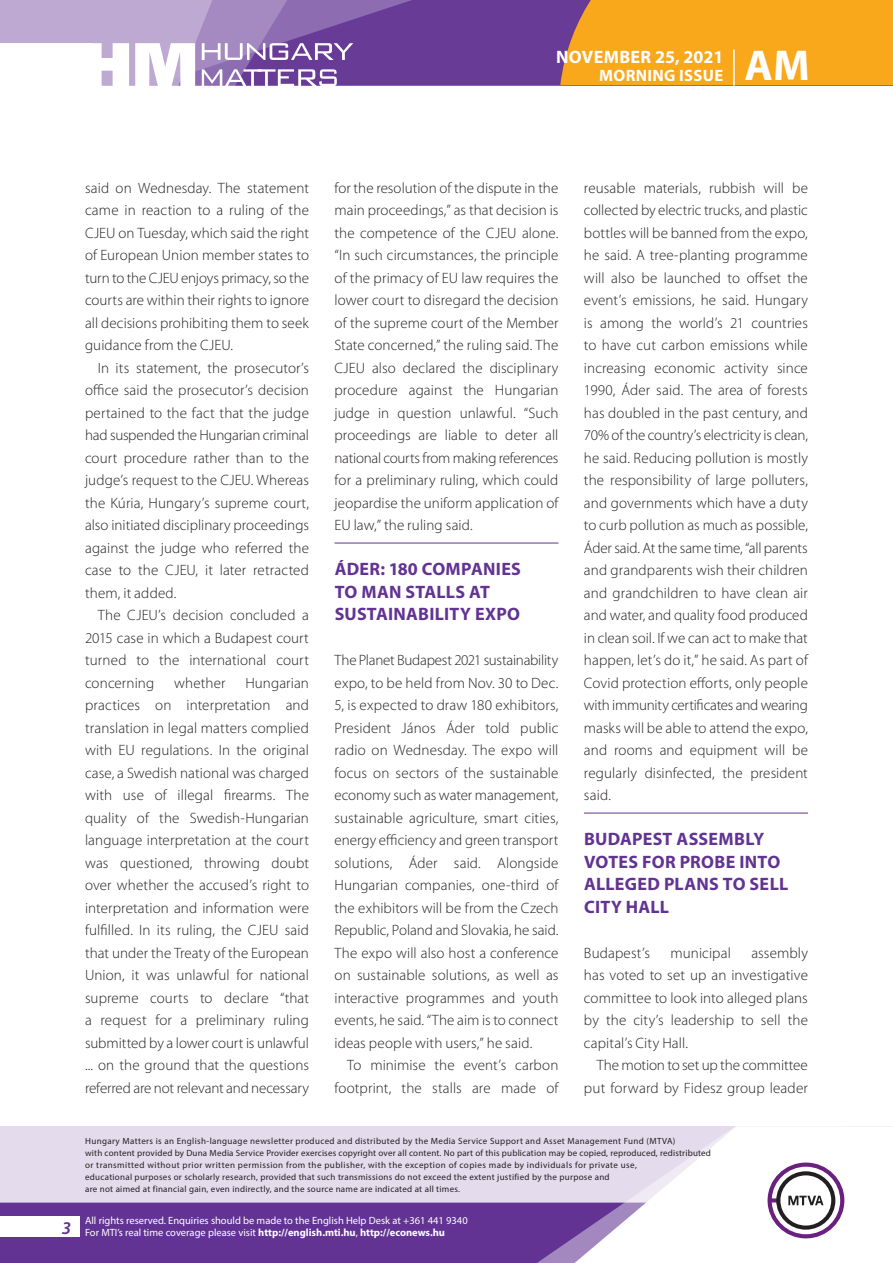
<style>
.page{position:relative;width:893px;height:1263px;background:#fff}
.page>*{position:absolute;margin:0;border:0;box-sizing:border-box;transform-origin:0 0}
.t1{font:700 43.35px "Myriad Pro";color:#fff}
._01_cimsor{font:700 18px/22.5px "Myriad Pro";letter-spacing:.015em;color:#623393}
.t2{font:700 18px "Myriad Pro";letter-spacing:.02em;color:#fff}
.t3{font:italic 600 18px "Myriad Pro";color:#623393}
.t4{font:700 16.5px "Myriad Pro";letter-spacing:.02em;color:#fff}
._03_kenyer_szöveg-2{font:300 15px/22.5px "Myriad Pro";letter-spacing:.005em;color:#231f20;text-align:justify}
._03_kenyer_szöveg-1{font:300 15px/22.5px "Myriad Pro";letter-spacing:.01em;color:#231f20;text-align:justify}
.t5{font:10.5px/12px "Myriad Pro";color:#fff}
.t6{font:9px/12px "Myriad Pro";letter-spacing:.03em;color:#231f20}
.s1{font-weight:700}
</style>
<div class="page">
<div style="left:0;top:1126px;width:893px;height:137px;background:#e4dcec"></div>
<div style="left:0;top:1202px;width:506px;height:61px;background:#623393"></div>
<svg style="left:506px;top:1202px;width:69px;height:61px;background:#6b3e99"></svg>
<svg style="left:575px;top:1126px;width:318px;height:137px"></svg>
<div style="left:0;top:1216px;width:79px;height:20px;background:#fff"></div>
<div style="left:0;top:0;width:893px;height:85px;background:#683b97"></div>
<div style="left:560px;top:0;width:333px;height:85px;background:#f9a71b"></div>
<hr style="left:733px;top:49px;width:2px;height:37px;background:#fff">
<svg style="left:0;top:0;width:479px;height:86px"></svg>
<hr style="left:334px;top:543px;width:224px;height:1px;background:#623393">
<hr style="left:584px;top:813px;width:224px;height:1px;background:#623393">
<p class="t2" style="left:556px;top:45px;width:169px">NOVEMBER 25, 2021</p>
<p class="t4" style="left:599px;top:65px;width:125px">MORNING ISSUE</p>
<h1 class="t1" style="left:745px;top:37px;width:67px">AM</h1>
<p class="_03_kenyer_szöveg-1" style="left:85px;top:176px;width:225px">said on Wednesday. The statement came in reaction to a ruling of the CJEU on Tuesday, which said the right of European Union member states to turn to the CJEU enjoys primacy, so the courts are within their rights to ignore all decisions prohibiting them to seek guidance from the CJEU.</p>
<p class="_03_kenyer_szöveg-2" style="left:85px;top:356px;width:225px;text-indent:13px">In its statement, the prosecutor’s office said the prosecutor’s decision pertained to the fact that the judge had suspended the Hungarian criminal court procedure rather than to the judge’s request to the CJEU. Whereas the Kúria, Hungary’s supreme court, also initiated disciplinary proceedings against the judge who referred the case to the CJEU, it later retracted them, it added.</p>
<p class="_03_kenyer_szöveg-2" style="left:85px;top:604px;width:225px;text-indent:13px">The CJEU’s decision concluded a 2015 case in which a Budapest court turned to the international court concerning</p>
<p class="_03_kenyer_szöveg-2" style="left:174px;top:671px;width:53px">whether</p>
<p class="_03_kenyer_szöveg-2" style="left:85px;top:671px;width:225px;text-indent:160px">Hungarian practices on interpretation and translation in legal matters complied with EU regulations. In the original case, a Swedish national was charged with use of illegal firearms. The quality of the Swedish-Hungarian language interpretation at the court was questioned, throwing doubt over whether the accused’s right to interpretation and information were fulfilled. In its ruling, the CJEU said that under the Treaty of the European Union, it was unlawful for national supreme courts to declare “that a request for a preliminary ruling submitted by a lower court is unlawful ... on the ground that the questions referred are not relevant and necessary</p>
<p class="_03_kenyer_szöveg-2" style="left:334px;top:176px;width:225px">for the resolution of the dispute in the main proceedings,” as that decision is the competence of the CJEU alone. “In such circumstances, the principle of the primacy of EU law requires the lower court to disregard the decision of the supreme court of the Member State concerned,” the ruling said. The CJEU also declared the disciplinary procedure against the Hungarian judge in question unlawful. “Such proceedings are liable to deter all national courts from making references for a preliminary ruling, which could jeopardise the uniform application of EU law,” the ruling said.</p>
<p class="_01_cimsor" style="left:335px;top:557px;width:188px">ÁDER: 180 COMPANIES<br>TO MAN STALLS AT<br>SUSTAINABILITY EXPO</p>
<p class="_03_kenyer_szöveg-1" style="left:334px;top:649px;width:225px">The Planet Budapest 2021 sustainability expo, to be held from Nov. 30 to Dec.<br>5, is expected to draw 180 exhibitors, President János Áder told public radio on Wednesday. The expo will focus on sectors of the sustainable economy such as water management, sustainable agriculture, smart cities, energy efficiency and green transport solutions, Áder said. Alongside Hungarian companies, one-third of the exhibitors will be from the Czech Republic, Poland and Slovakia, he said.<br>The expo will also host a conference on sustainable solutions, as well as interactive programmes and youth events, he said. “The aim is to connect ideas people with users,” he said.</p>
<p class="_03_kenyer_szöveg-2" style="left:334px;top:1054px;width:225px;text-align:right">To minimise the event’s carbon footprint, the stalls are made of</p>
<p class="_03_kenyer_szöveg-2" style="left:584px;top:176px;width:225px">reusable materials, rubbish will be collected by electric trucks, and plastic bottles will be banned from the expo, he said. A tree-planting programme will also be launched to offset the event’s emissions, he said. Hungary is among the world’s 21 countries to have cut carbon emissions while increasing economic activity since 1990, Áder said. The area of forests has doubled in the past century, and 70% of the country’s electricity is clean, he said. Reducing pollution is mostly the responsibility of large polluters, and governments which have a duty to curb pollution as much as possible, Áder said. At the same time, “all parents and grandparents wish their children and grandchildren to have clean air and water, and quality food produced in clean soil. If we can act to make that happen, let’s do it,” he said. As part of Covid protection efforts, only people with immunity certificates and wearing masks will be able to attend the expo, and rooms and equipment will be regularly disinfected, the president said.</p>
<p class="_01_cimsor" style="left:584px;top:827px;width:206px">BUDAPEST ASSEMBLY<br>VOTES FOR PROBE INTO<br>ALLEGED PLANS TO SELL<br>CITY HALL</p>
<p class="_03_kenyer_szöveg-1" style="left:584px;top:941px;width:68px">Budapest’s</p>
<p class="_03_kenyer_szöveg-1" style="left:670px;top:941px;width:62px">municipal</p>
<p class="_03_kenyer_szöveg-1" style="left:584px;top:941px;width:225px;text-indent:167px">assembly has voted to set up an investigative committee to look into alleged plans by the city’s leadership to sell the capital’s City Hall.</p>
<p class="_03_kenyer_szöveg-2" style="left:584px;top:1054px;width:225px;text-align:right">The motion to set up the committee put forward by Fidesz group leader</p>
<p class="t3" style="left:62px;top:1217px;width:11px">3</p>
<p class="t6" style="left:85px;top:1134px;width:627px">Hungary Matters is an English-language newsletter produced and distributed by the Media Service Support and Asset Management Fund (MTVA)<br>with content provided by Duna Media Service Provider exercises copyright over all content. No part of this publication may be copied, reproduced, redistributed or transmitted without prior written permission from the publisher, with the exception of copies made by individuals for private use,<br>educational purposes or scholarly research, provided that such transmissions do not exceed the extent justified by the purpose and<br>are not aimed at financial gain, even indirectly, and the source name are indicated at all times.</p>
<p class="t5" style="left:85px;top:1214px;width:384px">All rights reserved. Enquiries should be made to the English Help Desk at +361 441 9340<br>For MTI’s real time coverage please visit <span class="s1">http://english.mti.hu</span>, <span class="s1">http://econews.hu</span></p>
</div>
